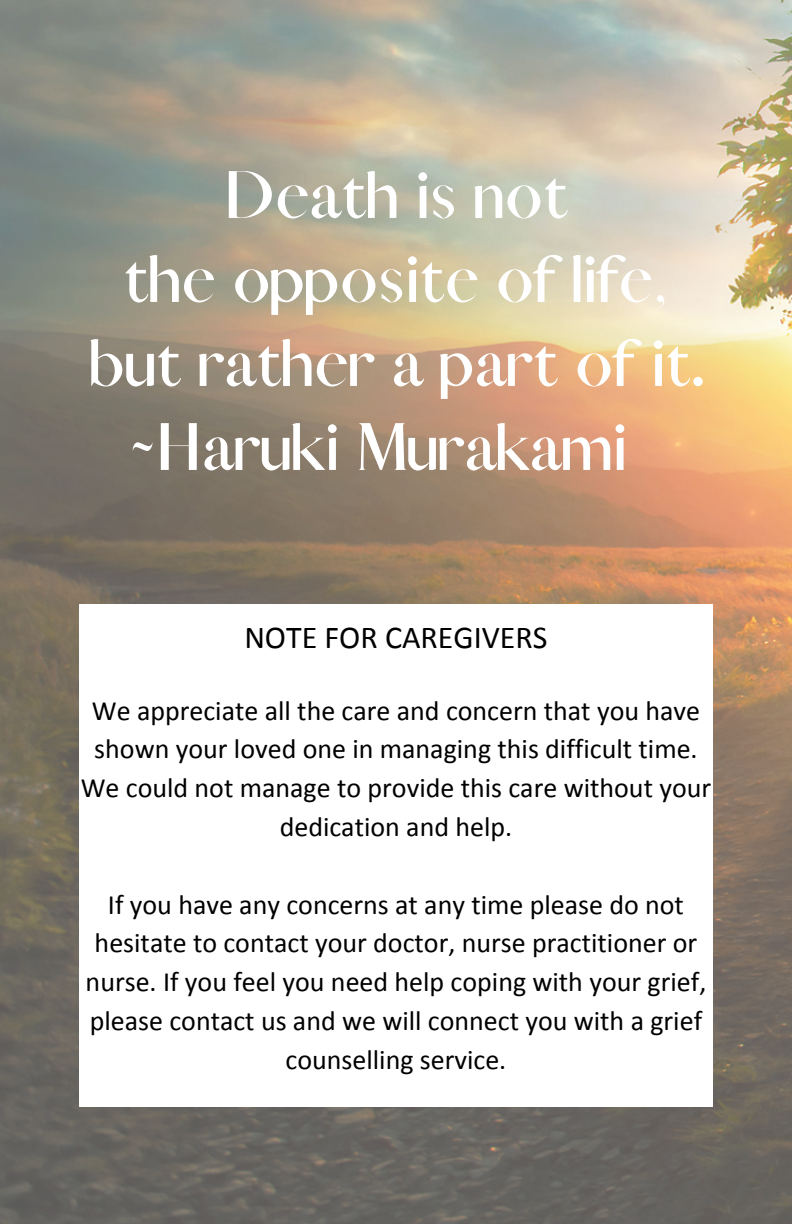
<style>
.page{position:relative;width:792px;height:1224px;background:#fff}
.page>*{position:absolute;margin:0;border:0;box-sizing:border-box;transform-origin:0 0}
.t1{font:700 60.4px/84px "Afrah";color:#fff;text-align:center}
.t2{font:32px "Calibri";color:#000}
.t3{font:28px/38.8px "Calibri";color:#000;text-align:center}
</style>
<div class="page">
<img style="left:0;top:0;width:792px;height:1224px">
<div style="left:79px;top:604px;width:633px;height:503px;background:#fff"></div>
<h1 class="t1" style="left:90px;top:154px;width:614px">Death is not<br>the opposite of life, but rather a part of it. ~Haruki Murakami</h1>
<p class="t2" style="left:244px;top:617px;width:305px">NOTE FOR CAREGIVERS</p>
<p class="t3" style="left:81px;top:691px;width:632px">We appreciate all the care and concern that you have shown your loved one in managing this difficult time.<br>We could not manage to provide this care without your dedication and help.</p>
<p class="t3" style="left:86px;top:885px;width:622px">If you have any concerns at any time please do not hesitate to contact your doctor, nurse practitioner or nurse. If you feel you need help coping with your grief, please contact us and we will connect you with a grief counselling service.</p>
</div>
